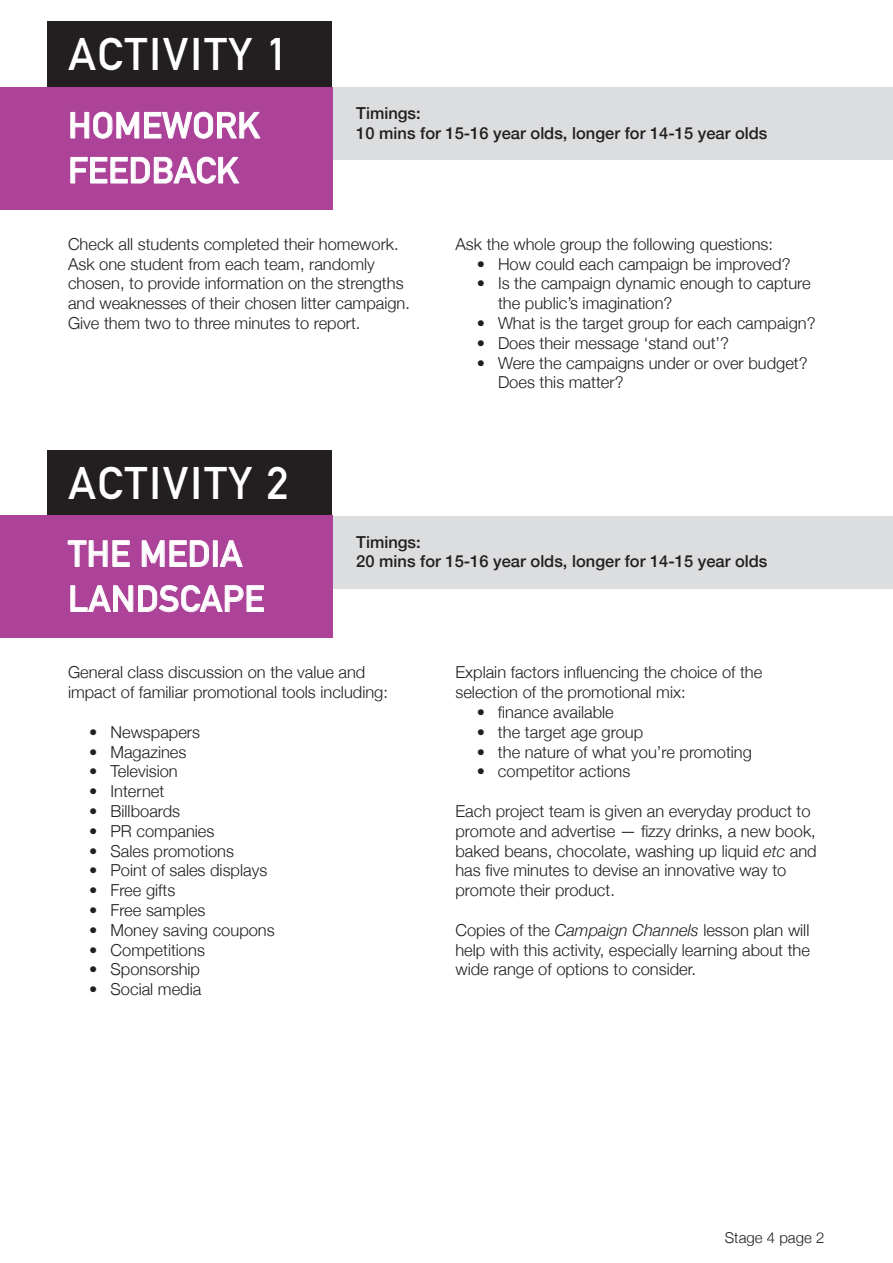
<style>
.page{position:relative;width:893px;height:1263px;background:#fff}
.page>*{position:absolute;margin:0;border:0;box-sizing:border-box;transform-origin:0 0}
.t1{font:700 45px "DIN Alternate";letter-spacing:.05em;color:#fff}
.t2{font:700 36px/45px "DIN Alternate";letter-spacing:.01em;color:#fff}
.t3{font:300 16.5px/19.8px "Helvetica Neue";color:#231f20}
.t4{font:500 16.5px/19.8px "Helvetica Neue";color:#231f20}
.t5{font:300 15px "Helvetica Neue";color:#231f20}
.s1{font-style:italic}
</style>
<div class="page">
<div style="left:332px;top:87px;width:561px;height:73px;background:#dcdddf"></div>
<div style="left:48px;top:21px;width:284px;height:66px;background:#231f20"></div>
<div style="left:0;top:87px;width:332px;height:123px;background:#ac4399"></div>
<svg style="left:70px;top:112px;width:191px;height:27px"></svg>
<svg style="left:70px;top:157px;width:169px;height:27px"></svg>
<div style="left:332px;top:516px;width:561px;height:72px;background:#dcdddf"></div>
<div style="left:48px;top:450px;width:284px;height:66px;background:#231f20"></div>
<div style="left:0;top:516px;width:332px;height:122px;background:#ac4399"></div>
<svg style="left:67px;top:540px;width:63px;height:27px"></svg>
<svg style="left:142px;top:540px;width:67px;height:27px"></svg>
<div style="left:213px;top:540px;width:5px;height:27px;border:1px solid #fff"></div>
<svg style="left:220px;top:540px;width:23px;height:27px"></svg>
<svg style="left:70px;top:585px;width:194px;height:27px"></svg>
<h1 class="t1" style="left:69px;top:20px;width:222px">ACTIVITY 1</h1>
<h2 class="t2" style="left:68px;top:100px;width:193px">HOMEWORK<br>FEEDBACK</h2>
<p class="t4" style="left:356px;top:102px;width:413px">Timings:<br>10 mins for 15-16 year olds, longer for 14-15 year olds</p>
<p class="t3" style="left:68px;top:233px;width:343px">Check all students completed their homework.<br>Ask one student from each team, randomly chosen, to provide information on the strengths and weaknesses of their chosen litter campaign.<br>Give them two to three minutes to report.</p>
<p class="t3" style="left:455px;top:233px;width:319px">Ask the whole group the following questions:</p>
<p class="t3" style="left:477px;top:253px;width:315px">• How could each campaign be improved?</p>
<p class="t3" style="left:498px;top:272px;width:314px;text-indent:-21px">• Is the campaign dynamic enough to capture the public’s imagination?</p>
<p class="t3" style="left:477px;top:312px;width:340px">• What is the target group for each campaign?</p>
<p class="t3" style="left:477px;top:332px;width:254px">• Does their message ‘stand out’?</p>
<p class="t3" style="left:498px;top:352px;width:311px;text-indent:-21px">• Were the campaigns under or over budget?<br>Does this matter?</p>
<h1 class="t1" style="left:69px;top:448px;width:222px">ACTIVITY 2</h1>
<h2 class="t2" style="left:68px;top:529px;width:198px">THE MEDIA<br>LANDSCAPE</h2>
<p class="t4" style="left:356px;top:530px;width:413px">Timings:<br>20 mins for 15-16 year olds, longer for 14-15 year olds</p>
<p class="t3" style="left:68px;top:661px;width:321px">General class discussion on the value and impact of familiar promotional tools including:</p>
<p class="t3" style="left:89px;top:721px;width:112px">• Newspapers</p>
<p class="t3" style="left:89px;top:741px;width:99px">• Magazines</p>
<p class="t3" style="left:89px;top:760px;width:90px">• Television</p>
<p class="t3" style="left:89px;top:780px;width:77px">• Internet</p>
<p class="t3" style="left:89px;top:800px;width:92px">• Billboards</p>
<p class="t3" style="left:89px;top:820px;width:127px">• PR companies</p>
<p class="t3" style="left:89px;top:840px;width:146px">• Sales promotions</p>
<p class="t3" style="left:89px;top:859px;width:180px">• Point of sales displays</p>
<p class="t3" style="left:89px;top:879px;width:88px">• Free gifts</p>
<p class="t3" style="left:89px;top:899px;width:117px">• Free samples</p>
<p class="t3" style="left:89px;top:919px;width:187px">• Money saving coupons</p>
<p class="t3" style="left:89px;top:939px;width:117px">• Competitions</p>
<p class="t3" style="left:89px;top:958px;width:112px">• Sponsorship</p>
<p class="t3" style="left:89px;top:978px;width:114px">• Social media</p>
<p class="t3" style="left:455px;top:661px;width:308px">Explain factors influencing the choice of the selection of the promotional mix:</p>
<p class="t3" style="left:477px;top:701px;width:139px">• finance available</p>
<p class="t3" style="left:477px;top:721px;width:168px">• the target age group</p>
<p class="t3" style="left:477px;top:741px;width:277px">• the nature of what you’re promoting</p>
<p class="t3" style="left:477px;top:760px;width:155px">• competitor actions</p>
<p class="t3" style="left:455px;top:800px;width:363px">Each project team is given an everyday product to promote and advertise — fizzy drinks, a new book, baked beans, chocolate, washing up liquid <span class="s1">etc</span> and has five minutes to devise an innovative way to promote their product.</p>
<p class="t3" style="left:455px;top:919px;width:356px;text-align:justify">Copies of the <span class="s1">Campaign Channels</span> lesson plan will help with this activity, especially learning about the wide range of options to consider.</p>
<p class="t5" style="left:725px;top:1226px;width:101px">Stage 4 page 2</p>
</div>
